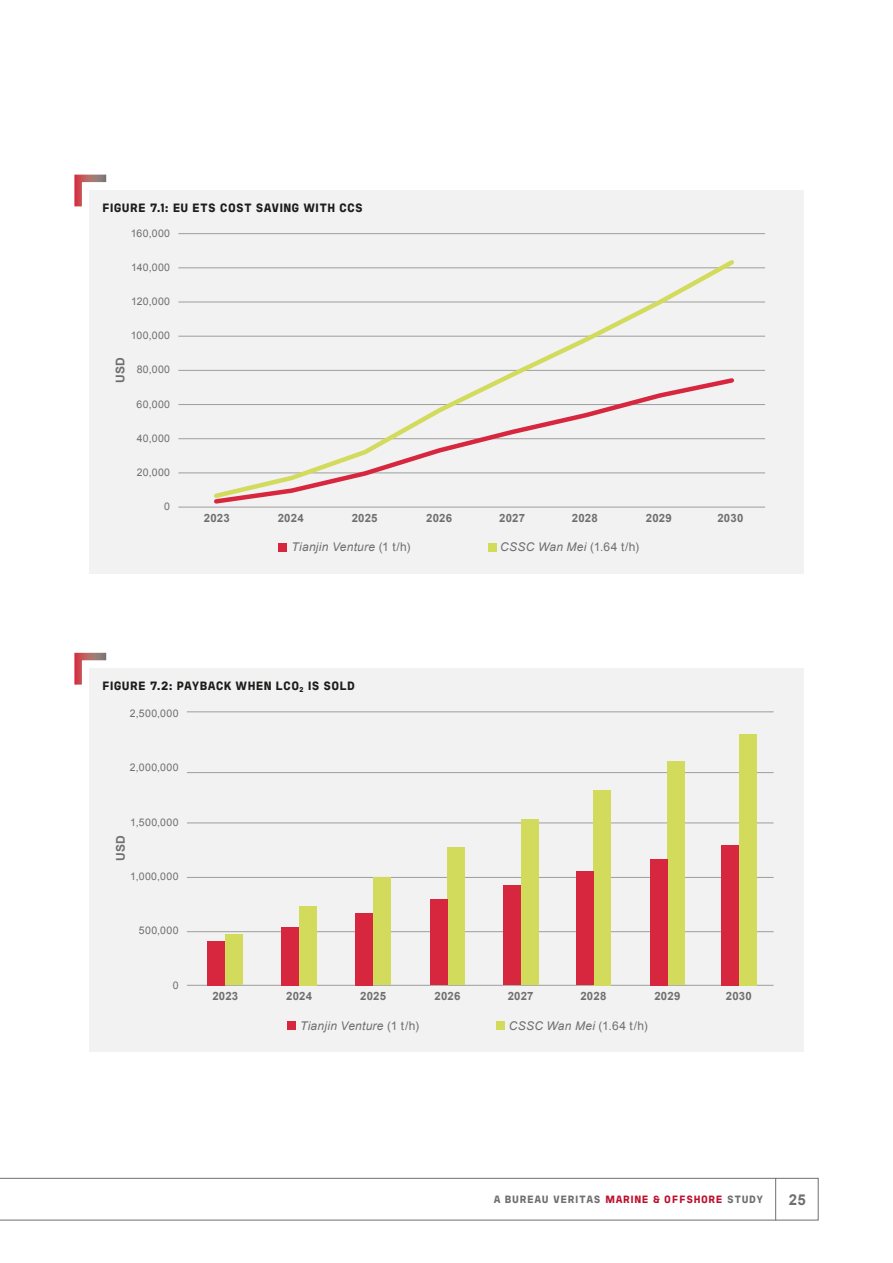
<style>
.page{position:relative;width:893px;height:1263px;background:#fff}
.page>*{position:absolute;margin:0;border:0;box-sizing:border-box;transform-origin:0 0}
.t1{font:700 15px "Arial";color:#706f6f}
.t2{font:italic 12px "Arial";letter-spacing:.02em;color:#706f6f}
.t3{font:700 expanded 12px "Bureau Veritas";letter-spacing:.015em;color:#1d1d1b}
.t4{font:700 12px "Arial";letter-spacing:.01em;color:#706f6f}
.t5{font:700 11.4px "Arial";letter-spacing:.02em;color:#706f6f}
.t6{font:10.5px "Arial";letter-spacing:.04em;color:#706f6f}
.t7{font:700 expanded 10.5px "Bureau Veritas";letter-spacing:.05em;color:#706f6f}
.s1{font-style:normal}
.s2{color:#bd112f}
</style>
<div class="page">
<div style="left:89px;top:190px;width:715px;height:384px;background:#f2f2f2"></div>
<hr style="left:178px;top:507px;width:587px;height:1px;background:#9d9d9c">
<hr style="left:178px;top:472px;width:587px;height:1px;background:#9d9d9c">
<hr style="left:178px;top:404px;width:587px;height:1px;background:#9d9d9c">
<hr style="left:178px;top:336px;width:587px;height:1px;background:#9d9d9c">
<hr style="left:178px;top:267px;width:587px;height:1px;background:#9d9d9c">
<hr style="left:178px;top:302px;width:587px;height:1px;background:#9d9d9c">
<hr style="left:178px;top:233px;width:587px;height:1px;background:#9d9d9c">
<hr style="left:178px;top:370px;width:587px;height:1px;background:#9d9d9c">
<hr style="left:178px;top:438px;width:587px;height:1px;background:#9d9d9c">
<div style="left:279px;top:543px;width:8px;height:8px;background:#d7273e"></div>
<div style="left:488px;top:543px;width:8px;height:8px;background:#d2db5c"></div>
<svg style="left:211px;top:260px;width:527px;height:214px"></svg>
<svg style="left:211px;top:375px;width:526px;height:129px"></svg>
<svg style="left:74px;top:174px;width:33px;height:33px"></svg>
<div style="left:89px;top:669px;width:715px;height:383px;background:#f2f2f2"></div>
<hr style="left:187px;top:985px;width:587px;height:1px;background:#9d9d9c">
<hr style="left:187px;top:931px;width:587px;height:1px;background:#9d9d9c">
<hr style="left:187px;top:877px;width:587px;height:1px;background:#9d9d9c">
<hr style="left:187px;top:822px;width:587px;height:1px;background:#9d9d9c">
<hr style="left:187px;top:772px;width:587px;height:1px;background:#9d9d9c">
<hr style="left:187px;top:711px;width:587px;height:1px;background:#9d9d9c">
<div style="left:225px;top:934px;width:18px;height:51px;background:#d2db5c"></div>
<div style="left:299px;top:906px;width:18px;height:79px;background:#d2db5c"></div>
<div style="left:373px;top:877px;width:18px;height:108px;background:#d2db5c"></div>
<div style="left:448px;top:848px;width:17px;height:137px;background:#d2db5c"></div>
<div style="left:521px;top:820px;width:17px;height:165px;background:#d2db5c"></div>
<div style="left:593px;top:790px;width:18px;height:195px;background:#d2db5c"></div>
<div style="left:667px;top:762px;width:18px;height:223px;background:#d2db5c"></div>
<div style="left:739px;top:734px;width:17px;height:251px;background:#d2db5c"></div>
<div style="left:208px;top:941px;width:17px;height:44px;background:#d7273e"></div>
<div style="left:282px;top:927px;width:17px;height:58px;background:#d7273e"></div>
<div style="left:355px;top:913px;width:18px;height:72px;background:#d7273e"></div>
<div style="left:430px;top:899px;width:18px;height:86px;background:#d7273e"></div>
<div style="left:503px;top:885px;width:18px;height:100px;background:#d7273e"></div>
<div style="left:576px;top:871px;width:17px;height:114px;background:#d7273e"></div>
<div style="left:650px;top:859px;width:17px;height:126px;background:#d7273e"></div>
<div style="left:721px;top:845px;width:18px;height:140px;background:#d7273e"></div>
<div style="left:287px;top:1021px;width:9px;height:8px;background:#d7273e"></div>
<div style="left:496px;top:1021px;width:9px;height:8px;background:#d2db5c"></div>
<svg style="left:74px;top:652px;width:40px;height:33px"></svg>
<svg style="left:0;top:1178px;width:819px;height:42px"></svg>
<hr style="left:775px;top:1178px;width:1px;height:42px;background:#706f6f">
<p class="t3" style="left:102px;top:200px;width:263px">FIGURE 7.1: EU ETS COST SAVING WITH CCS</p>
<p class="t6" style="left:131px;top:226px;width:41px">160,000</p>
<p class="t6" style="left:131px;top:260px;width:40px">140,000</p>
<p class="t6" style="left:131px;top:295px;width:40px">120,000</p>
<p class="t6" style="left:131px;top:329px;width:41px">100,000</p>
<p class="t6" style="left:137px;top:363px;width:35px">80,000</p>
<p class="t6" style="left:137px;top:397px;width:35px">60,000</p>
<p class="t6" style="left:137px;top:431px;width:35px">40,000</p>
<p class="t6" style="left:137px;top:465px;width:35px">20,000</p>
<p class="t6" style="left:164px;top:499px;width:7px">0</p>
<p class="t5" style="left:204px;top:511px;width:27px">2023</p>
<p class="t5" style="left:278px;top:511px;width:27px">2024</p>
<p class="t5" style="left:352px;top:511px;width:27px">2025</p>
<p class="t5" style="left:426px;top:511px;width:27px">2026</p>
<p class="t5" style="left:499px;top:511px;width:27px">2027</p>
<p class="t5" style="left:572px;top:511px;width:27px">2028</p>
<p class="t5" style="left:646px;top:511px;width:27px">2029</p>
<p class="t5" style="left:717px;top:511px;width:27px">2030</p>
<p class="t4" style="left:112px;top:382px;width:27px;rotate:-90deg">USD</p>
<p class="t2" style="left:292px;top:539px;width:121px">Tianjin Venture <span class="s1">(1 t/h)</span></p>
<p class="t2" style="left:500px;top:539px;width:140px">CSSC Wan Mei <span class="s1">(1.64 t/h)</span></p>
<p class="t3" style="left:102px;top:678px;width:255px">FIGURE 7.2: PAYBACK WHEN LCO<sub>2</sub> IS SOLD</p>
<p class="t6" style="left:130px;top:706px;width:50px">2,500,000</p>
<p class="t6" style="left:130px;top:761px;width:50px">2,000,000</p>
<p class="t6" style="left:130px;top:815px;width:50px">1,500,000</p>
<p class="t4" style="left:113px;top:861px;width:27px;rotate:-90deg">USD</p>
<p class="t6" style="left:130px;top:869px;width:50px">1,000,000</p>
<p class="t6" style="left:139px;top:924px;width:41px">500,000</p>
<p class="t6" style="left:173px;top:978px;width:7px">0</p>
<p class="t5" style="left:212px;top:989px;width:27px">2023</p>
<p class="t5" style="left:286px;top:989px;width:27px">2024</p>
<p class="t5" style="left:360px;top:989px;width:27px">2025</p>
<p class="t5" style="left:435px;top:989px;width:27px">2026</p>
<p class="t5" style="left:508px;top:989px;width:27px">2027</p>
<p class="t5" style="left:580px;top:989px;width:27px">2028</p>
<p class="t5" style="left:654px;top:989px;width:27px">2029</p>
<p class="t5" style="left:726px;top:989px;width:27px">2030</p>
<p class="t2" style="left:300px;top:1018px;width:121px">Tianjin Venture <span class="s1">(1 t/h)</span></p>
<p class="t2" style="left:509px;top:1018px;width:140px">CSSC Wan Mei <span class="s1">(1.64 t/h)</span></p>
<p class="t7" style="left:494px;top:1193px;width:271px">A BUREAU VERITAS <span class="s2">MARINE &amp; OFFSHORE</span> STUDY</p>
<h1 class="t1" style="left:789px;top:1189px;width:19px">25</h1>
</div>
